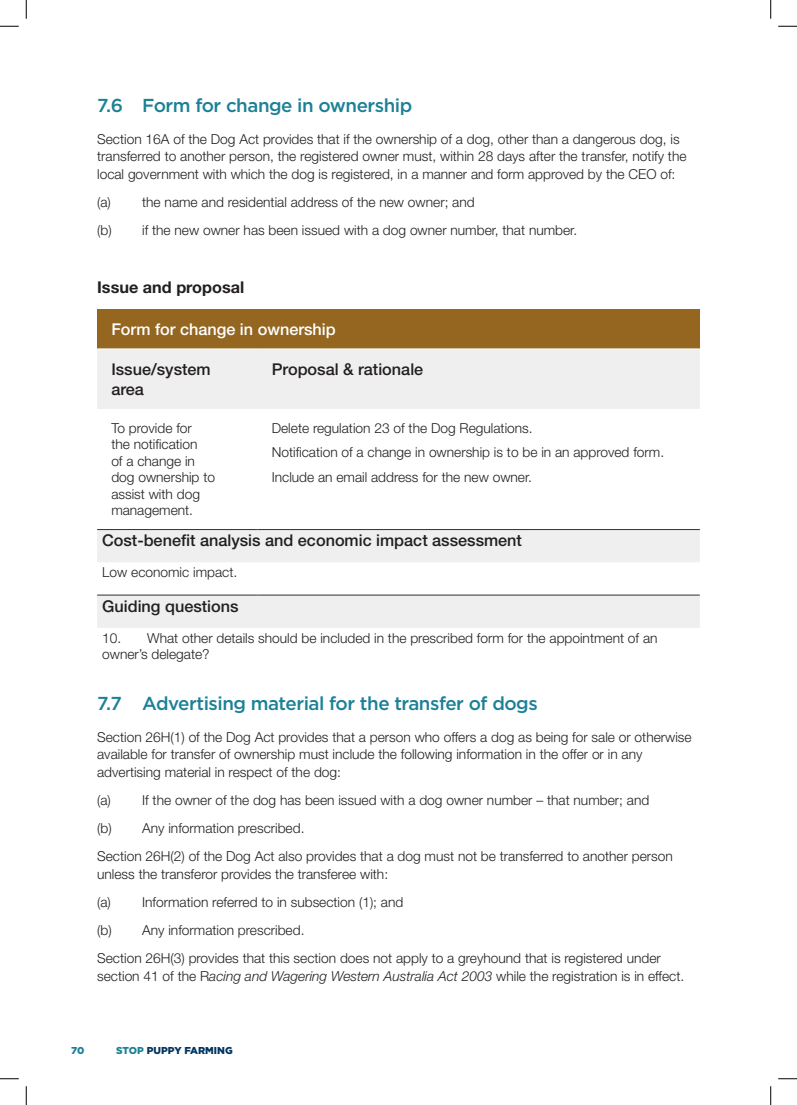
<style>
.page{position:relative;width:797px;height:1105px;background:#fff}
.page>*{position:absolute;margin:0;border:0;box-sizing:border-box;transform-origin:0 0}
.t1{font:500 18.75px "Gotham";letter-spacing:-.025em;color:#1c8197}
.t2{font:500 16.25px/20px "Helvetica Neue LT Std";color:#231f20}
.t3{font:500 16.25px "Helvetica Neue LT Std";color:#fff}
.t4{font:700 16.25px "Helvetica Neue LT Std";color:#231f20}
.t5{font:300 13.75px/28.1px "Helvetica Neue LT Std";color:#231f20}
.t6{font:900 10px "Gotham";color:#003560}
.t7{font:900 10px "Gotham";color:#1c8197}
.s1{font-style:italic}
.s2{color:#1c8197}
</style>
<div class="page">
<div style="left:97px;top:309px;width:602px;height:40px;background:#946620"></div>
<svg style="left:97px;top:350px;width:602px;height:278px"></svg>
<hr style="left:97px;top:529px;width:160px;height:1px;background:#312f30">
<hr style="left:257px;top:529px;width:442px;height:1px;background:#312f30">
<hr style="left:97px;top:595px;width:160px;height:1px;background:#312f30">
<hr style="left:257px;top:595px;width:442px;height:1px;background:#312f30">
<svg style="left:0;top:25px;width:19px;height:2px"></svg>
<svg style="left:778px;top:25px;width:19px;height:2px"></svg>
<svg style="left:0;top:1078px;width:19px;height:1px"></svg>
<svg style="left:778px;top:1078px;width:19px;height:1px"></svg>
<svg style="left:25px;top:0;width:2px;height:19px"></svg>
<svg style="left:25px;top:1086px;width:2px;height:19px"></svg>
<svg style="left:770px;top:0;width:1px;height:19px"></svg>
<svg style="left:770px;top:1086px;width:1px;height:19px"></svg>
<h1 class="t1" style="left:97px;top:93px;width:317px">7.6 Form for change in ownership</h1>
<p class="t5" style="left:97px;top:130px;width:591px;line-height:17.5px">Section 16A of the Dog Act provides that if the ownership of a dog, other than a dangerous dog, is transferred to another person, the registered owner must, within 28 days after the transfer, notify the local government with which the dog is registered, in a manner and form approved by the CEO of:</p>
<p class="t5" style="left:97px;top:188px;width:481px">(a) the name and residential address of the new owner; and<br>(b) if the new owner has been issued with a dog owner number, that number.</p>
<p class="t4" style="left:97px;top:277px;width:149px">Issue and proposal</p>
<p class="t3" style="left:111px;top:319px;width:226px">Form for change in ownership</p>
<p class="t2" style="left:111px;top:359px;width:101px">Issue/system area</p>
<p class="t2" style="left:272px;top:359px;width:153px">Proposal &amp; rationale</p>
<p class="t5" style="left:111px;top:419px;width:105px;line-height:16.5px">To provide for<br>the notification<br>of a change in dog ownership to assist with dog management.</p>
<p class="t5" style="left:272px;top:415px;width:394px;line-height:24.6px">Delete regulation 23 of the Dog Regulations.<br>Notification of a change in ownership is to be in an approved form.<br>Include an email address for the new owner.</p>
<p class="t2" style="left:102px;top:530px;width:421px">Cost-benefit analysis and economic impact assessment</p>
<p class="t5" style="left:102px;top:558px;width:136px">Low economic impact.</p>
<p class="t2" style="left:102px;top:596px;width:138px">Guiding questions</p>
<p class="t5" style="left:102px;top:629px;width:557px;line-height:16.5px">10. What other details should be included in the prescribed form for the appointment of an owner’s delegate?</p>
<h1 class="t1" style="left:97px;top:691px;width:442px">7.7 Advertising material for the transfer of dogs</h1>
<p class="t5" style="left:97px;top:728px;width:596px;line-height:17.5px">Section 26H(1) of the Dog Act provides that a person who offers a dog as being for sale or otherwise available for transfer of ownership must include the following information in the offer or in any advertising material in respect of the dog:</p>
<p class="t5" style="left:97px;top:785px;width:577px">(a) If the owner of the dog has been issued with a dog owner number – that number; and<br>(b) Any information prescribed.<br>Section 26H(2) of the Dog Act also provides that a dog must not be transferred to another person</p>
<p class="t5" style="left:97px;top:859px;width:565px">unless the transferor provides the transferee with:<br>(a) Information referred to in subsection (1); and<br>(b) Any information prescribed.<br>Section 26H(3) provides that this section does not apply to a greyhound that is registered under</p>
<p class="t5" style="left:97px;top:961px;width:588px">section 41 of the R<span class="s1">acing and Wagering Western Australia Act 2003</span> while the registration is in effect.</p>
<p class="t7" style="left:71px;top:1044px;width:15px">70</p>
<p class="t6" style="left:116px;top:1044px;width:118px"><span class="s2">STOP</span> PUPPY FARMING</p>
</div>
